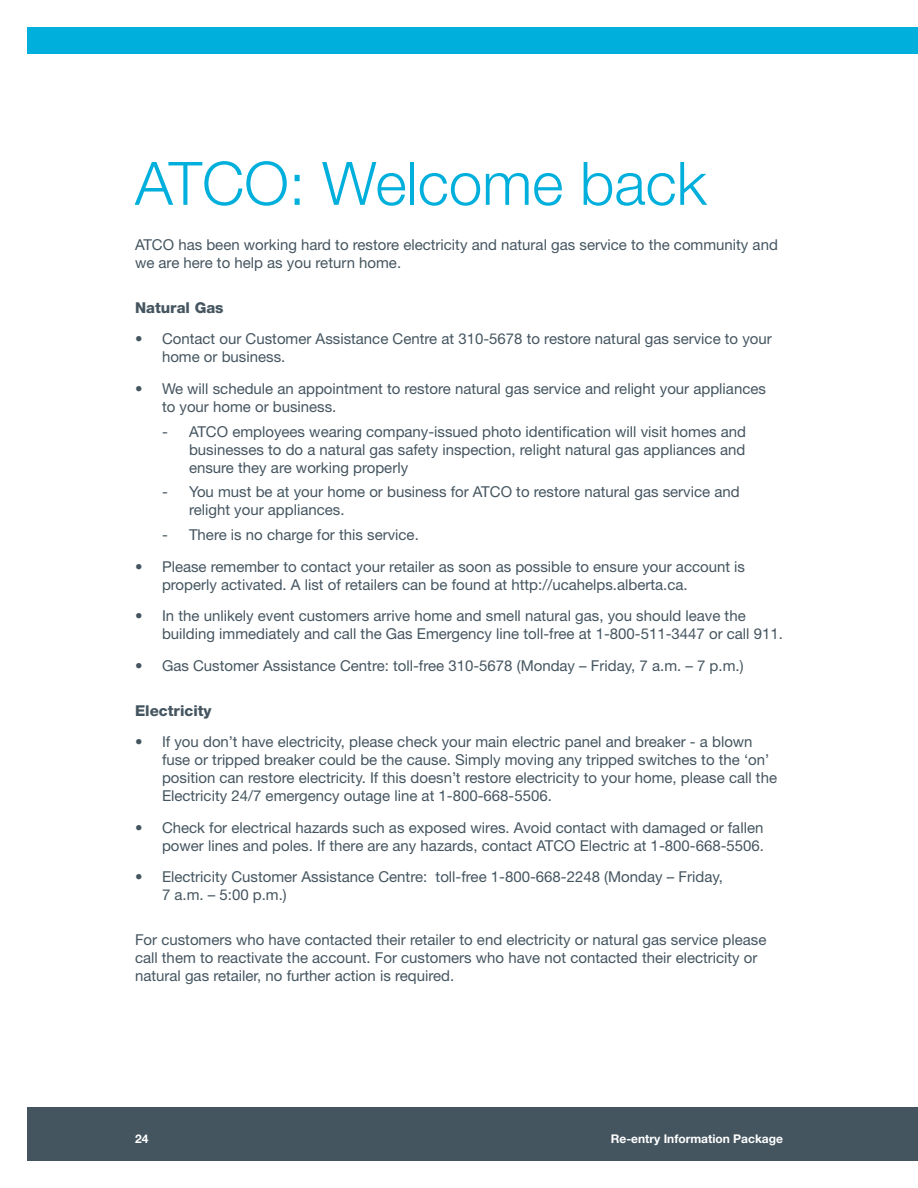
<style>
.page{position:relative;width:918px;height:1188px;background:#fff}
.page>*{position:absolute;margin:0;border:0;box-sizing:border-box;transform-origin:0 0}
.t1{font:300 60px "Helvetica Neue LT Std";color:#00afdb}
.t2{font:15px/18px "Helvetica Neue LT Std";color:#455560}
.t3{font:800 15px "Helvetica Neue LT Std";color:#455560}
.t4{font:700 12px "Helvetica Neue LT Std";color:#fff}
</style>
<div class="page">
<div style="left:27px;top:1107px;width:891px;height:54px;background:#455560"></div>
<div style="left:27px;top:27px;width:891px;height:27px;background:#00afdb"></div>
<h1 class="t1" style="left:135px;top:147px;width:573px">ATCO: Welcome back</h1>
<p class="t2" style="left:135px;top:235px;width:11px">ATCO</p>
<p class="t2" style="left:135px;top:235px;width:644px;text-indent:43px">has been working hard to restore electricity and natural gas service to the community and we are here to help as you return home.</p>
<p class="t3" style="left:135px;top:299px;width:90px">Natural Gas</p>
<p class="t2" style="left:162px;top:330px;width:611px;text-indent:-27px">• Contact our Customer Assistance Centre at 310-5678 to restore natural gas service to your home or business.</p>
<p class="t2" style="left:162px;top:379px;width:605px;text-indent:-27px">• We will schedule an appointment to restore natural gas service and relight your appliances to your home or business.</p>
<p class="t2" style="left:162px;top:422px;width:38px">- ATCO</p>
<p class="t2" style="left:189px;top:422px;width:559px;text-align:justify;text-indent:43px">employees wearing company-issued photo identification will visit homes and businesses to do a natural gas safety inspection, relight natural gas appliances and ensure they are working properly</p>
<p class="t2" style="left:162px;top:483px;width:322px">- You must be at your home or business for ATCO</p>
<p class="t2" style="left:516px;top:483px;width:225px">to restore natural gas service and</p>
<p class="t2" style="left:189px;top:501px;width:157px">relight your appliances.</p>
<p class="t2" style="left:162px;top:526px;width:258px">- There is no charge for this service.</p>
<p class="t2" style="left:162px;top:557px;width:585px;text-indent:-27px">• Please remember to contact your retailer as soon as possible to ensure your account is properly activated. A list of retailers can be found at http://ucahelps.alberta.ca.</p>
<p class="t2" style="left:162px;top:607px;width:622px;text-indent:-27px">• I n the unlikely event customers arrive home and smell natural gas, you should leave the building immediately and call the Gas Emergency line toll-free at 1-800-511-3447 or call 911.</p>
<p class="t2" style="left:135px;top:656px;width:610px">• Gas Customer Assistance Centre: toll-free 310-5678 (Monday – Friday, 7 a.m. – 7 p.m.)</p>
<p class="t3" style="left:135px;top:701px;width:78px">Electricity</p>
<p class="t2" style="left:162px;top:733px;width:617px;text-indent:-27px">• If you don’t have electricity, please check your main electric panel and breaker - a blown fuse or tripped breaker could be the cause. Simply moving any tripped switches to the ‘on’ position can restore electricity. If this doesn’t restore electricity to your home, please call the Electricity 24/7 emergency outage line at 1-800-668-5506.</p>
<p class="t2" style="left:162px;top:818px;width:603px;text-indent:-27px">• Check for electrical hazards such as exposed wires. Avoid contact with damaged or fallen power lines and poles. If there are any hazards, contact ATCO</p>
<p class="t2" style="left:580px;top:836px;width:186px">Electric at 1-800-668-5506.</p>
<p class="t2" style="left:162px;top:868px;width:562px;text-indent:-27px">• Electricity Customer Assistance Centre: toll-free 1-800-668-2248 (Monday – Friday,<br>7 a.m. – 5:00 p.m.)</p>
<p class="t2" style="left:135px;top:931px;width:633px">For customers who have contacted their retailer to end electricity or natural gas service please call them to reactivate the account. For customers who have not contacted their electricity or natural gas retailer, no further action is required.</p>
<p class="t4" style="left:135px;top:1131px;width:15px">24</p>
<p class="t4" style="left:611px;top:1131px;width:174px">Re-entry Information Package</p>
</div>
